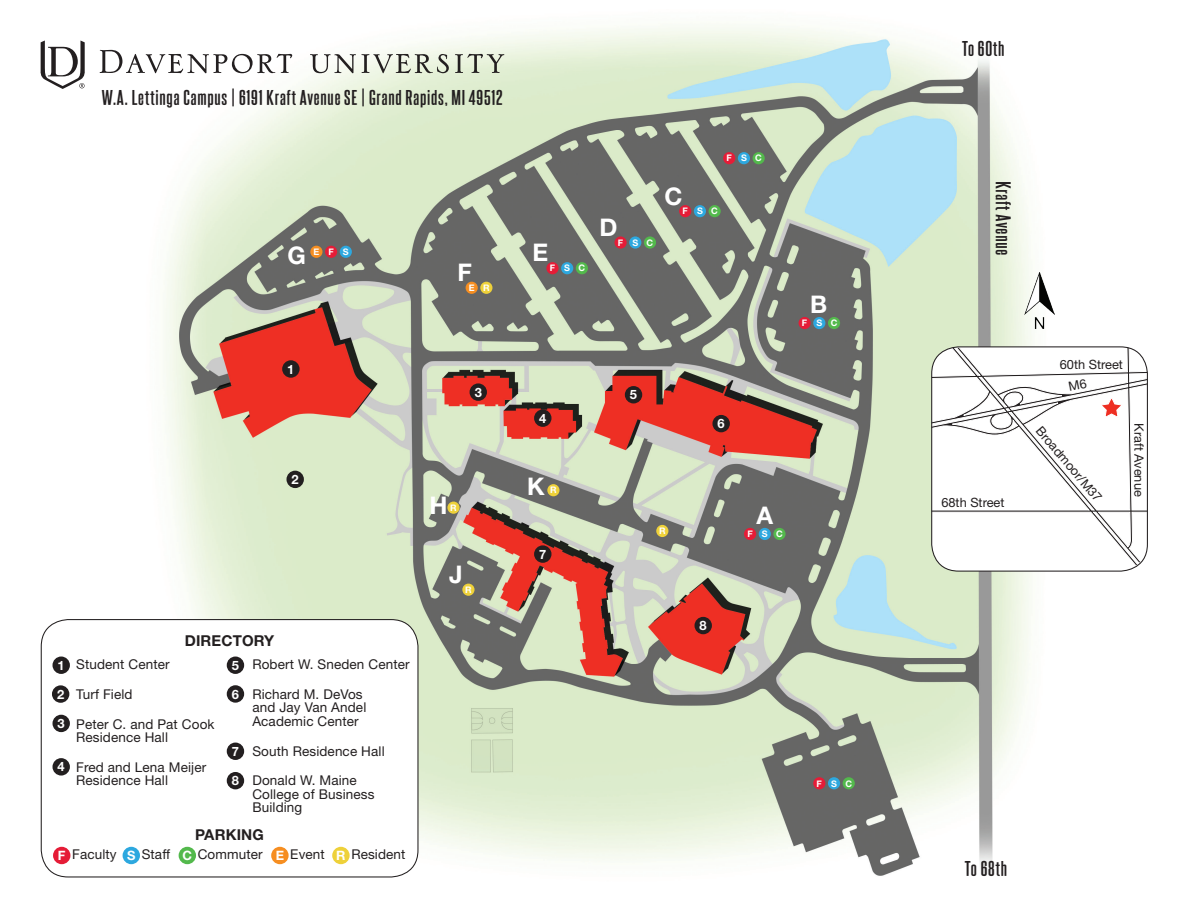
<style>
.page{position:relative;width:1188px;height:918px;background:#fff}
.page>*{position:absolute;margin:0;border:0;box-sizing:border-box;transform-origin:0 0}
.t1{font:700 24.3px "Helvetica Neue LT Std";color:#fff}
.t2{font:700 21px "Davenport Steelfish";letter-spacing:.005em;color:#231f20}
.t3{font:700 15px "Helvetica Neue LT Std";letter-spacing:.01em;color:#231f20}
.t4{font:13.5px/13.5px "Helvetica Neue LT Std";letter-spacing:.01em;color:#231f20}
.t5{font:700 12.9px "Helvetica Neue LT Std";color:#fff}
.t6{font:12.75px "Helvetica Neue LT Std";color:#231f20}
.t7{font:700 9px "Helvetica Neue LT Std";letter-spacing:1.005em;color:#fff}
.s1{font-weight:700;font-size:12.9px;color:#fff}
</style>
<div class="page">
<img style="left:135px;top:24px;width:898px;height:854px">
<div style="left:41px;top:620px;width:377px;height:257px;background:#fff;border-radius:27px"></div>
<div style="left:41px;top:619px;width:377px;height:258px;border:1px solid #231f20;border-radius:27px"></div>
<svg style="left:932px;top:348px;width:215px;height:220px"></svg>
<svg style="left:1101px;top:397px;width:21px;height:20px"></svg>
<div style="left:931px;top:346px;width:217px;height:226px;border:1px solid #231f20;border-radius:27px"></div>
<div style="left:53px;top:847px;width:17px;height:17px;background:#e51c37;border-radius:50%"></div>
<div style="left:123px;top:847px;width:17px;height:17px;background:#2da8df;border-radius:50%"></div>
<div style="left:179px;top:847px;width:17px;height:17px;background:#53b94c;border-radius:50%"></div>
<div style="left:271px;top:847px;width:18px;height:17px;background:#f68e21;border-radius:50%"></div>
<div style="left:332px;top:847px;width:18px;height:17px;background:#eed13a;border-radius:50%"></div>
<div style="left:53px;top:657px;width:17px;height:17px;background:#231f20;border-radius:50%"></div>
<div style="left:52px;top:685px;width:17px;height:18px;background:#231f20;border-radius:50%"></div>
<div style="left:53px;top:715px;width:17px;height:17px;background:#231f20;border-radius:50%"></div>
<div style="left:53px;top:758px;width:17px;height:18px;background:#231f20;border-radius:50%"></div>
<div style="left:227px;top:657px;width:17px;height:17px;background:#231f20;border-radius:50%"></div>
<div style="left:227px;top:685px;width:17px;height:18px;background:#231f20;border-radius:50%"></div>
<div style="left:227px;top:743px;width:17px;height:17px;background:#231f20;border-radius:50%"></div>
<div style="left:282px;top:360px;width:18px;height:18px;background:#231f20;border-radius:50%"></div>
<div style="left:286px;top:471px;width:18px;height:17px;background:#231f20;border-radius:50%"></div>
<div style="left:470px;top:383px;width:17px;height:18px;background:#231f20;border-radius:50%"></div>
<div style="left:534px;top:409px;width:18px;height:18px;background:#231f20;border-radius:50%"></div>
<div style="left:625px;top:386px;width:17px;height:17px;background:#231f20;border-radius:50%"></div>
<div style="left:712px;top:415px;width:18px;height:17px;background:#231f20;border-radius:50%"></div>
<div style="left:534px;top:545px;width:18px;height:18px;background:#231f20;border-radius:50%"></div>
<div style="left:546px;top:262px;width:13px;height:12px;background:#e51c37;border-radius:50%"></div>
<div style="left:561px;top:262px;width:12px;height:12px;background:#2da8df;border-radius:50%"></div>
<div style="left:576px;top:262px;width:12px;height:12px;background:#53b94c;border-radius:50%"></div>
<svg style="left:614px;top:236px;width:13px;height:13px"></svg>
<div style="left:629px;top:236px;width:12px;height:13px;background:#2da8df;border-radius:50%"></div>
<div style="left:644px;top:236px;width:12px;height:13px;background:#53b94c;border-radius:50%"></div>
<div style="left:679px;top:205px;width:12px;height:12px;background:#e51c37;border-radius:50%"></div>
<div style="left:694px;top:205px;width:12px;height:12px;background:#2da8df;border-radius:50%"></div>
<div style="left:709px;top:205px;width:12px;height:12px;background:#53b94c;border-radius:50%"></div>
<div style="left:799px;top:317px;width:12px;height:12px;background:#e51c37;border-radius:50%"></div>
<div style="left:813px;top:317px;width:12px;height:12px;background:#2da8df;border-radius:50%"></div>
<div style="left:828px;top:317px;width:12px;height:12px;background:#53b94c;border-radius:50%"></div>
<div style="left:744px;top:528px;width:12px;height:12px;background:#e51c37;border-radius:50%"></div>
<div style="left:759px;top:528px;width:12px;height:12px;background:#2da8df;border-radius:50%"></div>
<div style="left:773px;top:528px;width:13px;height:12px;background:#53b94c;border-radius:50%"></div>
<div style="left:466px;top:282px;width:12px;height:12px;background:#f68e21;border-radius:50%"></div>
<div style="left:480px;top:282px;width:12px;height:12px;background:#eed13a;border-radius:50%"></div>
<div style="left:462px;top:584px;width:13px;height:12px;background:#eed13a;border-radius:50%"></div>
<div style="left:447px;top:502px;width:13px;height:12px;background:#eed13a;border-radius:50%"></div>
<div style="left:547px;top:484px;width:13px;height:12px;background:#eed13a;border-radius:50%"></div>
<div style="left:325px;top:246px;width:12px;height:12px;background:#e51c37;border-radius:50%"></div>
<div style="left:340px;top:246px;width:12px;height:12px;background:#2da8df;border-radius:50%"></div>
<div style="left:310px;top:246px;width:13px;height:12px;background:#f68e21;border-radius:50%"></div>
<div style="left:656px;top:525px;width:12px;height:12px;background:#eed13a;border-radius:50%"></div>
<div style="left:723px;top:152px;width:12px;height:12px;background:#e51c37;border-radius:50%"></div>
<div style="left:738px;top:152px;width:12px;height:12px;background:#2da8df;border-radius:50%"></div>
<div style="left:753px;top:152px;width:12px;height:12px;background:#53b94c;border-radius:50%"></div>
<div style="left:227px;top:772px;width:17px;height:17px;background:#231f20;border-radius:50%"></div>
<svg style="left:100px;top:50px;width:404px;height:23px"></svg>
<svg style="left:41px;top:40px;width:44px;height:49px"></svg>
<div style="left:695px;top:617px;width:17px;height:17px;background:#231f20;border-radius:50%"></div>
<img style="left:1024px;top:272px;width:31px;height:57px">
<div style="left:813px;top:777px;width:12px;height:12px;background:#e51c37;border-radius:50%"></div>
<div style="left:828px;top:777px;width:12px;height:12px;background:#2da8df;border-radius:50%"></div>
<div style="left:843px;top:777px;width:12px;height:12px;background:#53b94c;border-radius:50%"></div>
<svg style="left:1069px;top:379px;width:18px;height:12px"></svg>
<h2 class="t2" style="left:101px;top:88px;width:403px">W.A. Lettinga Campus | 6191 Kraft Avenue SE | Grand Rapids, MI 49512</h2>
<h1 class="t1" style="left:288px;top:240px;width:20px">G</h1>
<p class="t7" style="left:313px;top:246px;width:37px">EFS</p>
<p class="t5" style="left:287px;top:361px;width:9px">1</p>
<h1 class="t1" style="left:458px;top:257px;width:16px">F</h1>
<p class="t7" style="left:469px;top:282px;width:22px">E R</p>
<p class="t5" style="left:475px;top:384px;width:9px">3</p>
<p class="t5" style="left:292px;top:471px;width:9px">2</p>
<p class="t5" style="left:58px;top:657px;width:9px">1</p>
<p class="t5" style="left:57px;top:686px;width:9px">2</p>
<p class="t5" style="left:58px;top:715px;width:9px">3</p>
<p class="t5" style="left:58px;top:759px;width:9px">4</p>
<p class="t3" style="left:185px;top:631px;width:91px">DIRECTORY</p>
<p class="t4" style="left:76px;top:657px;width:95px">Student Center</p>
<p class="t4" style="left:76px;top:687px;width:58px">Turf Field</p>
<p class="t4" style="left:76px;top:717px;width:140px">Peter C. and Pat Cook<br>Residence Hall</p>
<p class="t4" style="left:76px;top:760px;width:132px">Fred and Lena Meijer<br>Residence Hall</p>
<p class="t5" style="left:232px;top:657px;width:9px">5</p>
<p class="t5" style="left:232px;top:686px;width:9px">6</p>
<p class="t5" style="left:232px;top:743px;width:9px">7</p>
<p class="t5" style="left:232px;top:773px;width:9px">8</p>
<p class="t4" style="left:252px;top:657px;width:159px">Robert W. Sneden Center</p>
<p class="t4" style="left:252px;top:687px;width:115px">Richard M. DeVos and Jay Van Andel<br>Academic Center</p>
<p class="t4" style="left:252px;top:736px;width:134px;line-height:29.7px">South Residence Hall<br>Donald W. Maine</p>
<p class="t4" style="left:252px;top:787px;width:124px">College of Business<br>Building</p>
<p class="t3" style="left:195px;top:826px;width:70px">PARKING</p>
<p class="t5" style="left:58px;top:848px;width:9px">F</p>
<p class="t5" style="left:127px;top:848px;width:10px">S</p>
<p class="t4" style="left:183px;top:848px;width:82px"><span class="s1">C</span> Commuter</p>
<p class="t5" style="left:276px;top:848px;width:10px">E</p>
<p class="t4" style="left:336px;top:848px;width:71px"><span class="s1">R</span> Resident</p>
<p class="t4" style="left:72px;top:848px;width:46px">Faculty</p>
<p class="t4" style="left:142px;top:848px;width:30px">Staff</p>
<p class="t4" style="left:290px;top:848px;width:36px">Event</p>
<h1 class="t1" style="left:429px;top:491px;width:20px">H</h1>
<p class="t7" style="left:450px;top:502px;width:8px">R</p>
<h1 class="t1" style="left:449px;top:559px;width:15px">J</h1>
<p class="t7" style="left:465px;top:584px;width:8px">R</p>
<h1 class="t1" style="left:533px;top:237px;width:17px">E</h1>
<p class="t7" style="left:550px;top:263px;width:37px">FSC</p>
<h1 class="t1" style="left:599px;top:212px;width:20px">D</h1>
<p class="t7" style="left:618px;top:237px;width:37px">FSC</p>
<p class="t7" style="left:727px;top:153px;width:37px">FSC</p>
<h1 class="t1" style="left:665px;top:182px;width:20px">C</h1>
<p class="t7" style="left:683px;top:206px;width:37px">FSC</p>
<h1 class="t1" style="left:810px;top:289px;width:19px">B</h1>
<p class="t7" style="left:802px;top:318px;width:37px">FSC</p>
<p class="t5" style="left:539px;top:410px;width:9px">4</p>
<h1 class="t1" style="left:527px;top:471px;width:19px">K</h1>
<p class="t7" style="left:550px;top:485px;width:8px">R</p>
<p class="t5" style="left:539px;top:546px;width:9px">7</p>
<p class="t5" style="left:630px;top:387px;width:9px">5</p>
<p class="t7" style="left:659px;top:525px;width:8px">R</p>
<p class="t5" style="left:718px;top:416px;width:9px">6</p>
<h1 class="t1" style="left:757px;top:500px;width:18px">A</h1>
<p class="t7" style="left:747px;top:528px;width:37px">FSC</p>
<p class="t5" style="left:700px;top:618px;width:9px">8</p>
<p class="t7" style="left:817px;top:778px;width:37px">FSC</p>
<h2 class="t2" style="left:962px;top:39px;width:45px">To 60th</h2>
<h2 class="t2" style="left:1014px;top:181px;width:76px;rotate:90deg">Kraft Avenue</h2>
<p class="t6" style="left:941px;top:495px;width:65px">68th Street</p>
<p class="t6" style="left:1060px;top:357px;width:65px">60th Street</p>
<p class="t6" style="left:1045px;top:423px;width:96px;rotate:50deg">Broadmoor/M37</p>
<p class="t6" style="left:1147px;top:423px;width:75px;rotate:90deg">Kraft Avenue</p>
<h2 class="t2" style="left:965px;top:859px;width:44px">To 68th</h2>
</div>
